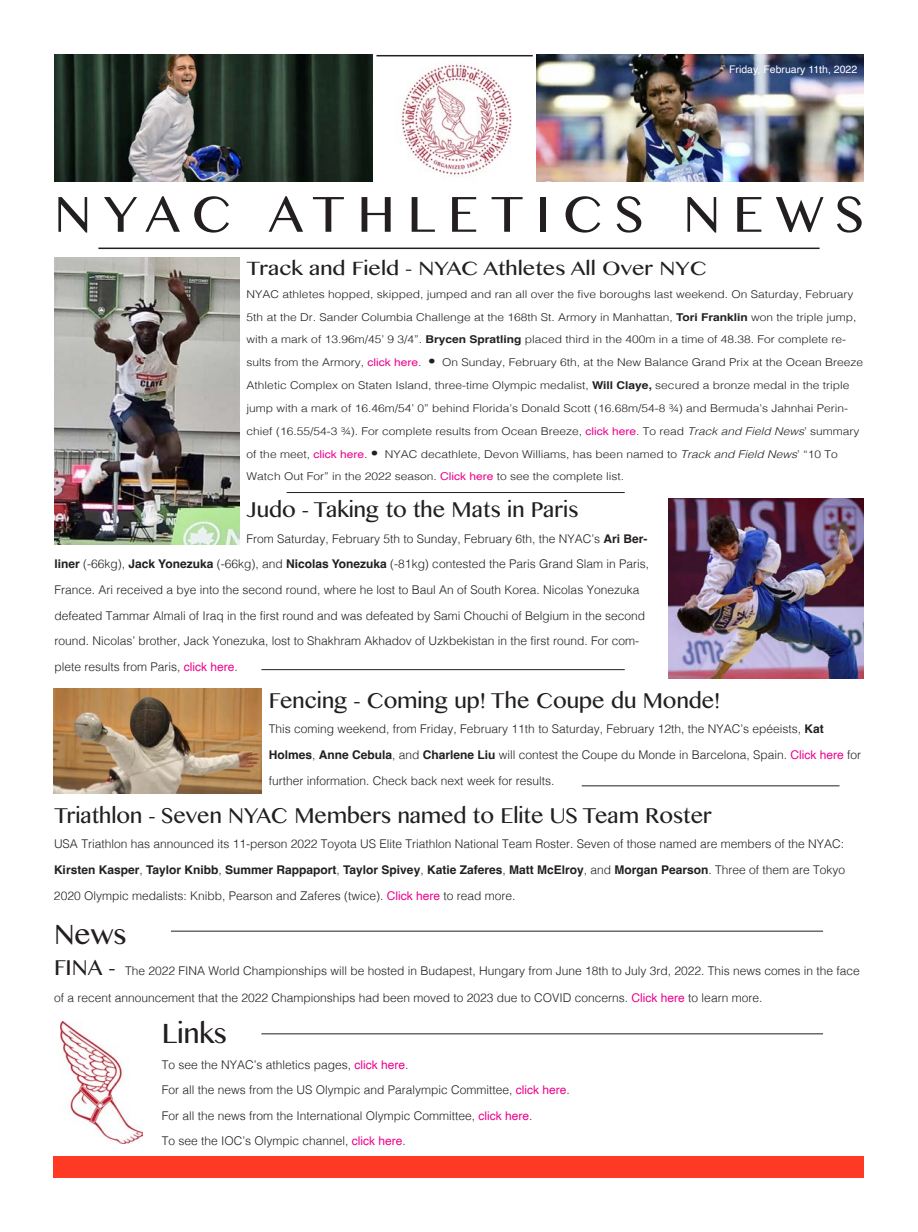
<style>
.page{position:relative;width:918px;height:1232px;background:#fff}
.page>*{position:absolute;margin:0;border:0;box-sizing:border-box;transform-origin:0 0}
.t1{font:60px "Khmer MN";letter-spacing:.205em;color:#231f20}
.t2{font:33px "Khmer MN";color:#231f20}
.t3{font:25.5px "Khmer MN";color:#231f20}
.t4{font:22.8px "Khmer MN";color:#231f20;scale:1.12 1}
.t5{font:300 12px/25.5px "Helvetica";color:#231f20}
.t6{font:300 10.8px/22.8px "Helvetica";color:#231f20;scale:1.12 1}
.t7{font:10.5px "Helvetica";color:#fff}
.s1{font-weight:700}
.s2{font-weight:400;color:#ed028c}
.s3{font-size:13.5px}
.s4{font-style:italic}
.s5{font-family:"Khmer MN";font-weight:400;font-size:25.5px}
</style>
<div class="page">
<img style="left:537px;top:54px;width:327px;height:128px">
<img style="left:400px;top:62px;width:112px;height:115px">
<img style="left:54px;top:54px;width:319px;height:128px">
<hr style="left:376px;top:55px;width:157px;height:1px;background:#231f20">
<hr style="left:98px;top:247px;width:722px;height:2px;background:#231f20">
<div style="left:54px;top:1156px;width:810px;height:21px;background:#ff3a24"></div>
<img style="left:60px;top:1021px;width:83px;height:122px">
<img style="left:668px;top:498px;width:196px;height:181px">
<img style="left:54px;top:688px;width:207px;height:105px">
<img style="left:54px;top:258px;width:185px;height:287px">
<hr style="left:287px;top:492px;width:338px;height:1px;background:#231f20">
<hr style="left:261px;top:669px;width:364px;height:1px;background:#231f20">
<hr style="left:582px;top:785px;width:258px;height:1px;background:#231f20">
<hr style="left:171px;top:930px;width:652px;height:1px;background:#231f20">
<hr style="left:261px;top:1033px;width:562px;height:1px;background:#231f20">
<p class="t7" style="left:729px;top:65px;width:130px">Friday, February 11th, 2022</p>
<p class="t1" style="left:54px;top:176px;width:811px">NYAC ATHLETICS NEWS</p>
<p class="t4" style="left:247px;top:254px;width:412px">Track and Field - NYAC Athletes All Over NYC</p>
<p class="t6" style="left:247px;top:283px;width:552px">NYAC athletes hopped, skipped, jumped and ran all over the five boroughs last weekend. On Saturday, February 5th at the Dr. Sander Columbia Challenge at the 168th St. Armory in Manhattan, <span class="s1">Tori Franklin</span> won the triple jump, with a mark of 13.96m/45’ 9 3/4”. <span class="s1">Brycen Spratling</span> placed third in the 400m in a time of 48.38. For complete re&shy;sults from the Armory, <span class="s2">click here</span>. <span class="s3">•</span> On Sunday, February 6th, at the New Balance Grand Prix at the Ocean Breeze Athletic Complex on Staten Island, three-time Olympic medalist, <span class="s1">Will Claye,</span> secured a bronze medal in the triple jump with a mark of 16.46m/54’ 0” behind Florida’s Donald Scott (16.68m/54-8 ¾) and Bermuda’s Jahnhai Perin&shy;chief (16.55/54-3 ¾). For complete results from Ocean Breeze, <span class="s2">click here</span>. To read <span class="s4">Track and Field News</span>’ summary of the meet, <span class="s2">click here</span>. <span class="s3">•</span> NYAC decathlete, Devon Williams, has been named to <span class="s4">Track and Field News</span>’ “10 To Watch Out For” in the 2022 season. <span class="s2">Click here</span> to see the complete list.</p>
<p class="t3" style="left:247px;top:493px;width:333px">Judo - Taking to the Mats in Paris</p>
<p class="t5" style="left:54px;top:527px;width:596px;text-indent:192px">From Saturday, February 5th to Sunday, February 6th, the NYAC’s <span class="s1">Ari Ber&shy;liner</span> (-66kg), <span class="s1">Jack Yonezuka</span> (-66kg), and <span class="s1">Nicolas Yonezuka</span> (-81kg) contested the Paris Grand Slam in Paris, France. Ari received a bye into the second round, where he lost to Baul An of South Korea. Nicolas Yonezuka defeated Tammar Almali of Iraq in the first round and was defeated by Sami Chouchi of Belgium in the second round. Nicolas’ brother, Jack Yonezuka, lost to Shakhram Akhadov of Uzkbekistan in the first round. For com&shy;plete results from Paris, <span class="s2">click here</span>.</p>
<p class="t3" style="left:269px;top:684px;width:453px">Fencing - Coming up! The Coupe du Monde!</p>
<p class="t5" style="left:269px;top:717px;width:594px">This coming weekend, from Friday, February 11th to Saturday, February 12th, the NYAC’s epéeists, <span class="s1">Kat<br>Holmes</span>, <span class="s1">Anne Cebula</span>, and <span class="s1">Charlene Liu</span> will contest the Coupe du Monde in Barcelona, Spain. <span class="s2">Click here</span> for further information. Check back next week for results.</p>
<p class="t3" style="left:54px;top:799px;width:659px">Triathlon - Seven NYAC Members named to Elite US Team Roster</p>
<p class="t5" style="left:54px;top:832px;width:793px;text-align:justify">USA Triathlon has announced its 11-person 2022 Toyota US Elite Triathlon National Team Roster. Seven of those named are members of the NYAC:<br><span class="s1">Kirsten Kasper</span>, <span class="s1">Taylor Knibb</span>, <span class="s1">Summer Rappaport</span>, <span class="s1">Taylor Spivey</span>, <span class="s1">Katie Zaferes</span>, <span class="s1">Matt McElroy</span>, and <span class="s1">Morgan Pearson</span>. Three of them are Tokyo 2020 Olympic medalists: Knibb, Pearson and Zaferes (twice). <span class="s2">Click here</span> to read more.</p>
<p class="t2" style="left:54px;top:912px;width:74px">News</p>
<p class="t5" style="left:54px;top:959px;width:807px"><span class="s5">FINA -</span> The 2022 FINA World Championships will be hosted in Budapest, Hungary from June 18th to July 3rd, 2022. This news comes in the face</p>
<p class="t5" style="left:54px;top:986px;width:710px">of a recent announcement that the 2022 Championships had been moved to 2023 due to COVID concerns. <span class="s2">Click here</span> to learn more.</p>
<p class="t2" style="left:162px;top:1012px;width:67px">Links</p>
<p class="t5" style="left:162px;top:1052px;width:248px">To see the NYAC’s athletics pages, <span class="s2">click here</span>.</p>
<p class="t5" style="left:162px;top:1077px;width:410px">For all the news from the US Olympic and Paralympic Committee, <span class="s2">click here</span>.</p>
<p class="t5" style="left:162px;top:1103px;width:372px">For all the news from the International Olympic Committee, <span class="s2">click here</span>.</p>
<p class="t5" style="left:162px;top:1128px;width:246px">To see the IOC’s Olympic channel, <span class="s2">click here</span>.</p>
</div>
